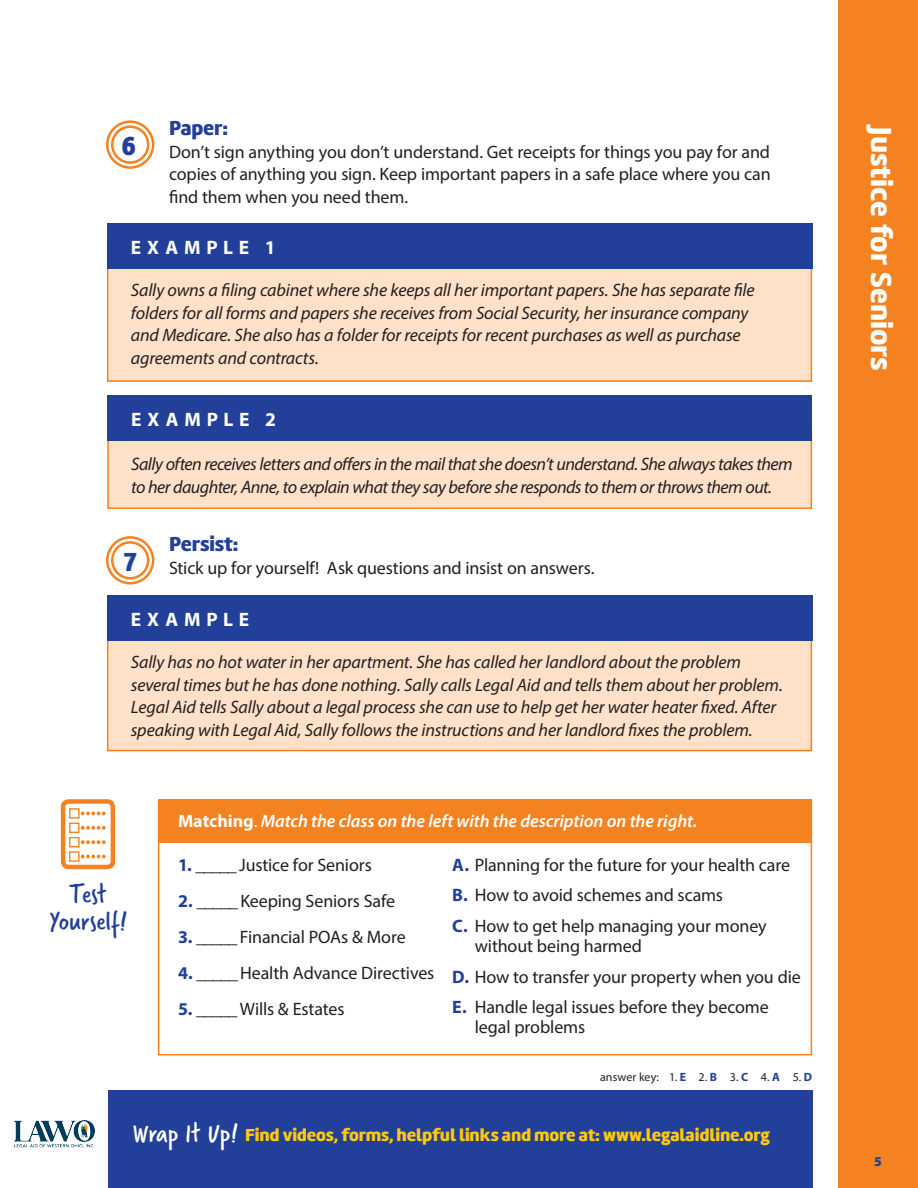
<style>
.page{position:relative;width:918px;height:1188px;background:#fff}
.page>*{position:absolute;margin:0;border:0;box-sizing:border-box;transform-origin:0 0}
.t1{font:900 30px "Marine";color:#fff}
.Before_paragraph{font:28.5px "Verveine";letter-spacing:-.01em;color:#223f99}
.Before_paragraph-2{font:900 27px "Marine";color:#223f99}
.Before_paragraph-3{font:900 21px "Marine";letter-spacing:-.01em;color:#223f99}
.Before_paragraph-4{font:700 19.5px "Myriad Pro";letter-spacing:.3em;color:#fff}
.Before_paragraph-5{font:italic 18px/22.5px "Myriad Pro";letter-spacing:-.01em;color:#231f20}
.Before_paragraph-6{font:18px/22.5px "Myriad Pro";letter-spacing:-.005em;color:#231f20}
.Before_paragraph-7{font:italic 18px/22.5px "Myriad Pro";letter-spacing:-.03em;color:#231f20}
.Before_paragraph-8{font:900 18px "Marine";letter-spacing:-.01em;color:#feca0a}
.Before_paragraph-9{font:italic 600 18px "Myriad Pro";letter-spacing:-.005em;color:#fff}
.t2{font:900 13.5px "Myriad Pro";color:#223f99}
.Before_paragraph-10{font:12px "Myriad Pro";letter-spacing:.005em;color:#231f20}
.s1{font-weight:700;font-style:normal}
.s2{font-weight:400;font-style:normal}
.s3{font-weight:700;color:#223f99}
.s4{font-family:"Verveine";font-weight:400;font-size:28.5px;color:#fff}
</style>
<div class="page">
<div style="left:159px;top:799px;width:653px;height:44px;background:#f58220"></div>
<div style="left:108px;top:1091px;width:704px;height:97px;background:#223f99"></div>
<div style="left:106px;top:120px;width:48px;height:49px;border:2px solid #f58220;border-radius:50%"></div>
<div style="left:111px;top:125px;width:38px;height:39px;border:2px solid #f58220;border-radius:50%"></div>
<div style="left:107px;top:240px;width:705px;height:142px;background:#fee1c8;border:2px solid #f58220"></div>
<div style="left:107px;top:223px;width:705px;height:46px;background:#223f99"></div>
<div style="left:107px;top:430px;width:705px;height:79px;background:#fee1c8;border:2px solid #f58220"></div>
<div style="left:107px;top:395px;width:705px;height:46px;background:#223f99"></div>
<div style="left:106px;top:536px;width:48px;height:49px;border:2px solid #f58220;border-radius:50%"></div>
<div style="left:111px;top:541px;width:38px;height:39px;border:2px solid #f58220;border-radius:50%"></div>
<div style="left:107px;top:603px;width:705px;height:148px;background:#fee1c8;border:2px solid #f58220"></div>
<div style="left:107px;top:595px;width:705px;height:46px;background:#223f99"></div>
<div style="left:61px;top:799px;width:54px;height:70px;border:4px solid #f58220;border-radius:5px"></div>
<svg style="left:80px;top:840px;width:26px;height:4px"></svg>
<div style="left:69px;top:837px;width:11px;height:10px;background:#fff;border:1px solid #f58220"></div>
<svg style="left:80px;top:826px;width:26px;height:4px"></svg>
<div style="left:69px;top:823px;width:11px;height:10px;background:#fff;border:1px solid #f58220"></div>
<svg style="left:80px;top:812px;width:26px;height:3px"></svg>
<div style="left:69px;top:808px;width:11px;height:11px;background:#fff;border:1px solid #f58220"></div>
<svg style="left:80px;top:855px;width:26px;height:3px"></svg>
<div style="left:69px;top:851px;width:11px;height:11px;background:#fff;border:1px solid #f58220"></div>
<img style="left:15px;top:1121px;width:79px;height:27px">
<div style="left:158px;top:799px;width:654px;height:256px;border:2px solid #f58220"></div>
<div style="left:838px;top:0;width:80px;height:1188px;background:#f58220"></div>
<p class="Before_paragraph-2" style="left:121px;top:128px;width:16px">6</p>
<p class="Before_paragraph-3" style="left:169px;top:115px;width:60px">Paper:</p>
<p class="Before_paragraph-6" style="left:169px;top:140px;width:603px;text-align:justify">Don’t sign anything you don’t understand. Get receipts for things you pay for and copies of anything you sign. Keep important papers in a safe place where you can find them when you need them.</p>
<p class="Before_paragraph-4" style="left:131px;top:234px;width:146px">EXAMPLE 1</p>
<p class="Before_paragraph-5" style="left:131px;top:279px;width:625px">Sally owns a filing cabinet where she keeps all her important papers. She has separate file folders for all forms and papers she receives from Social Security, her insurance company and Medicare. She also has a folder for receipts for recent purchases as well as purchase agreements and contracts.</p>
<p class="Before_paragraph-4" style="left:131px;top:407px;width:146px">EXAMPLE 2</p>
<p class="Before_paragraph-7" style="left:131px;top:453px;width:663px">Sally often receives letters and offers in the mail that she doesn’t understand. She always takes them to her daughter, Anne, to explain what they say before she responds to them or throws them out.</p>
<p class="Before_paragraph-3" style="left:169px;top:530px;width:71px">Persist:</p>
<p class="Before_paragraph-2" style="left:124px;top:544px;width:14px">7</p>
<p class="Before_paragraph-6" style="left:169px;top:556px;width:427px">Stick up for yourself! Ask questions and insist on answers.</p>
<p class="Before_paragraph-4" style="left:131px;top:606px;width:120px">EXAMPLE</p>
<p class="Before_paragraph-5" style="left:131px;top:651px;width:653px">Sally has no hot water in her apartment. She has called her landlord about the problem several times but he has done nothing. Sally calls Legal Aid and tells them about her problem.<br>Legal Aid tells Sally about a legal process she can use to help get her water heater fixed. After speaking with Legal Aid, Sally follows the instructions and her landlord fixes the problem.</p>
<p class="Before_paragraph" style="left:70px;top:874px;width:38px">Test</p>
<p class="Before_paragraph" style="left:49px;top:901px;width:80px">Yourself!</p>
<p class="Before_paragraph-9" style="left:178px;top:809px;width:521px"><span class="s1">Matching</span><span class="s2">.</span> Match the class on the left with the description on the right.</p>
<p class="Before_paragraph-6" style="left:178px;top:853px;width:195px"><span class="s3">1.</span> _____ Justice for Seniors</p>
<p class="Before_paragraph-6" style="left:178px;top:889px;width:219px"><span class="s3">2.</span> _____ Keeping Seniors Safe</p>
<p class="Before_paragraph-6" style="left:178px;top:925px;width:229px"><span class="s3">3.</span> _____ Financial POAs &amp; More</p>
<p class="Before_paragraph-6" style="left:178px;top:961px;width:258px"><span class="s3">4.</span> _____ Health Advance Directives</p>
<p class="Before_paragraph-6" style="left:178px;top:997px;width:168px"><span class="s3">5.</span> _____ Wills &amp; Estates</p>
<p class="Before_paragraph-6" style="left:452px;top:853px;width:339px"><span class="s3">A.</span> Planning for the future for your health care</p>
<p class="Before_paragraph-6" style="left:452px;top:884px;width:272px"><span class="s3">B.</span> How to avoid schemes and scams</p>
<p class="Before_paragraph-6" style="left:475px;top:916px;width:293px;line-height:19.5px;text-indent:-22px"><span class="s3">C.</span> How to get help managing your money without being harmed</p>
<p class="Before_paragraph-6" style="left:452px;top:965px;width:350px"><span class="s3">D.</span> How to transfer your property when you die</p>
<p class="Before_paragraph-6" style="left:475px;top:997px;width:295px;line-height:19.5px;text-indent:-22px"><span class="s3">E.</span> Handle legal issues before they become legal problems</p>
<p class="Before_paragraph-10" style="left:600px;top:1069px;width:60px">answer key:</p>
<p class="Before_paragraph-10" style="left:669px;top:1070px;width:144px">1. <span class="s3">E</span> 2. <span class="s3">B</span> 3. <span class="s3">C</span> 4. <span class="s3">A</span> 5. <span class="s3">D</span></p>
<p class="Before_paragraph-8" style="left:133px;top:1124px;width:639px"><span class="s4">Wrap It Up!</span> Find videos, forms, helpful links and more at: www.legalaidline.org</p>
<h1 class="t1" style="left:901px;top:127px;width:245px;rotate:90deg">Justice for Seniors</h1>
<p class="t2" style="left:874px;top:1152px;width:9px">5</p>
</div>
